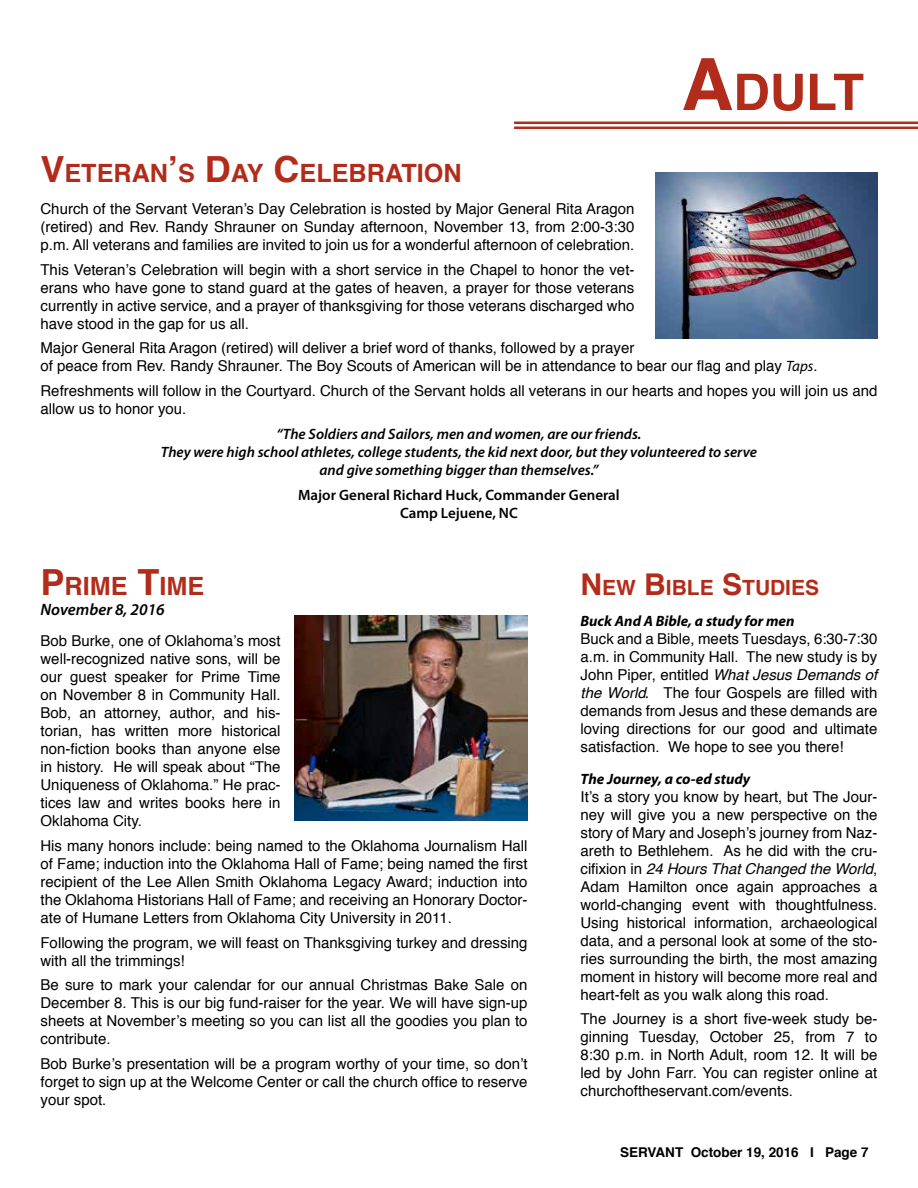
<style>
.page{position:relative;width:918px;height:1188px;background:#fff}
.page>*{position:absolute;margin:0;border:0;box-sizing:border-box;transform-origin:0 0}
.t1{font:700 50.4px "Helvetica";color:#b22c1b}
.t2{font:700 25.2px "Helvetica";color:#b22c1b}
.t3{font:700 21px "Helvetica";color:#b22c1b}
.t4{font:italic 600 16.5px "Myriad Pro";color:#000}
.t5{font:15px/18px "Helvetica";color:#000;text-align:justify}
.t6{font:italic 600 15px/18px "Myriad Pro";color:#000;text-align:center}
.t7{font:600 15px/18px "Myriad Pro";color:#000;text-align:center}
.t8{font:italic 700 15px "Myriad Pro";color:#000}
.t9{font:700 13.5px "Helvetica";color:#000}
.s1{font-size:72px}
.s2{font-size:36px}
.s3{font-family:"Myriad Pro";font-style:italic}
.s4{font-size:30px}
.s5{font-style:italic}
</style>
<div class="page">
<hr style="left:514px;top:127px;width:404px;height:2px;background:#b22c1b">
<hr style="left:514px;top:122px;width:404px;height:2px;background:#b22c1b">
<img style="left:294px;top:615px;width:234px;height:205px">
<img style="left:655px;top:173px;width:223px;height:166px">
<h1 class="t1" style="left:681px;top:52px;width:184px"><span class="s1">A</span>DULT</h1>
<h2 class="t2" style="left:40px;top:153px;width:423px"><span class="s2">V</span>ETERAN<span class="s2">’</span>S <span class="s2">D</span>AY <span class="s2">C</span>ELEBRATION</h2>
<p class="t5" style="left:40px;top:200px;width:595px">Church of the Servant Veteran’s Day Celebration is hosted by Major General Rita Aragon (retired) and Rev. Randy Shrauner on Sunday afternoon, November 13, from 2:00-3:30 p.m. All veterans and families are invited to join us for a wonderful afternoon of celebration.</p>
<p class="t5" style="left:40px;top:261px;width:595px">This Veteran’s Celebration will begin with a short service in the Chapel to honor the vet&shy;erans who have gone to stand guard at the gates of heaven, a prayer for those veterans currently in active service, and a prayer of thanksgiving for those veterans discharged who have stood in the gap for us all.</p>
<p class="t5" style="left:40px;top:339px;width:779px">Major General Rita Aragon (retired) will deliver a brief word of thanks, followed by a prayer<br>of peace from Rev. Randy Shrauner. The Boy Scouts of American will be in attendance to bear our flag and play <span class="s3">Taps</span>.</p>
<p class="t5" style="left:40px;top:382px;width:839px">Refreshments will follow in the Courtyard. Church of the Servant holds all veterans in our hearts and hopes you will join us and allow us to honor you.</p>
<p class="t6" style="left:161px;top:424px;width:598px">“The Soldiers and Sailors, men and women, are our friends.<br>They were high school athletes, college students, the kid next door, but they volunteered to serve and give something bigger than themselves.”</p>
<p class="t7" style="left:298px;top:485px;width:323px">Major General Richard Huck, Commander General<br>Camp Lejuene, NC</p>
<h2 class="t2" style="left:40px;top:566px;width:165px"><span class="s2">P</span>RIME <span class="s2">T</span>IME</h2>
<p class="t4" style="left:40px;top:598px;width:126px">November 8, 2016</p>
<p class="t5" style="left:40px;top:632px;width:242px">Bob Burke, one of Oklahoma’s most well-recognized native sons, will be our guest speaker for Prime Time on November 8 in Community Hall.<br>Bob, an attorney, author, and his&shy;torian, has written more historical non-fiction books than anyone else in history. He will speak about “The Uniqueness of Oklahoma.” He prac&shy;tices law and writes books here in Oklahoma City.</p>
<p class="t5" style="left:40px;top:837px;width:489px">His many honors include: being named to the Oklahoma Journalism Hall of Fame; induction into the Oklahoma Hall of Fame; being named the first recipient of the Lee Allen Smith Oklahoma Legacy Award; induction into the Oklahoma Historians Hall of Fame; and receiving an Honorary Doctor&shy;ate of Humane Letters from Oklahoma City University in 2011.</p>
<p class="t5" style="left:40px;top:934px;width:489px">Following the program, we will feast on Thanksgiving turkey and dressing with all the trimmings!</p>
<p class="t5" style="left:40px;top:976px;width:489px">Be sure to mark your calendar for our annual Christmas Bake Sale on December 8. This is our big fund-raiser for the year. We will have sign-up sheets at November’s meeting so you can list all the goodies you plan to contribute.</p>
<p class="t5" style="left:40px;top:1055px;width:489px">Bob Burke’s presentation will be a program worthy of your time, so don’t forget to sign up at the Welcome Center or call the church office to reserve your spot.</p>
<h3 class="t3" style="left:580px;top:570px;width:240px"><span class="s4">N</span> EW <span class="s4">B</span>IBLE <span class="s4">S</span>TUDIES</h3>
<p class="t8" style="left:580px;top:611px;width:216px">Buck And A Bible, a study for men</p>
<p class="t5" style="left:580px;top:630px;width:299px">Buck and a Bible, meets Tuesdays, 6:30-7:30 a.m. in Community Hall. The new study is by John Piper, entitled <span class="s5">What Jesus Demands of the World</span><span class="s3">.</span> The four Gospels are filled with demands from Jesus and these demands are loving directions for our good and ultimate satisfaction. We hope to see you there!</p>
<p class="t8" style="left:580px;top:769px;width:171px">The Journey, a co-ed study</p>
<p class="t5" style="left:580px;top:788px;width:298px">It’s a story you know by heart, but The Jour&shy;ney will give you a new perspective on the story of Mary and Joseph’s journey from Naz&shy;areth to Bethlehem. As he did with the cru&shy;cifixion in <span class="s5">24 Hours That Changed the World</span>, Adam Hamilton once again approaches a world-changing event with thoughtfulness.<br>Using historical information, archaeological data, and a personal look at some of the sto&shy;ries surrounding the birth, the most amazing moment in history will become more real and heart-felt as you walk along this road.</p>
<p class="t5" style="left:580px;top:1011px;width:298px">The Journey is a short five-week study be&shy;ginning Tuesday, October 25, from 7 to 8:30 p.m. in North Adult, room 12. It will be led by John Farr. You can register online at churchoftheservant.com/events.</p>
<p class="t9" style="left:620px;top:1142px;width:250px">SERVANT October 19, 2016 I Page 7</p>
</div>
